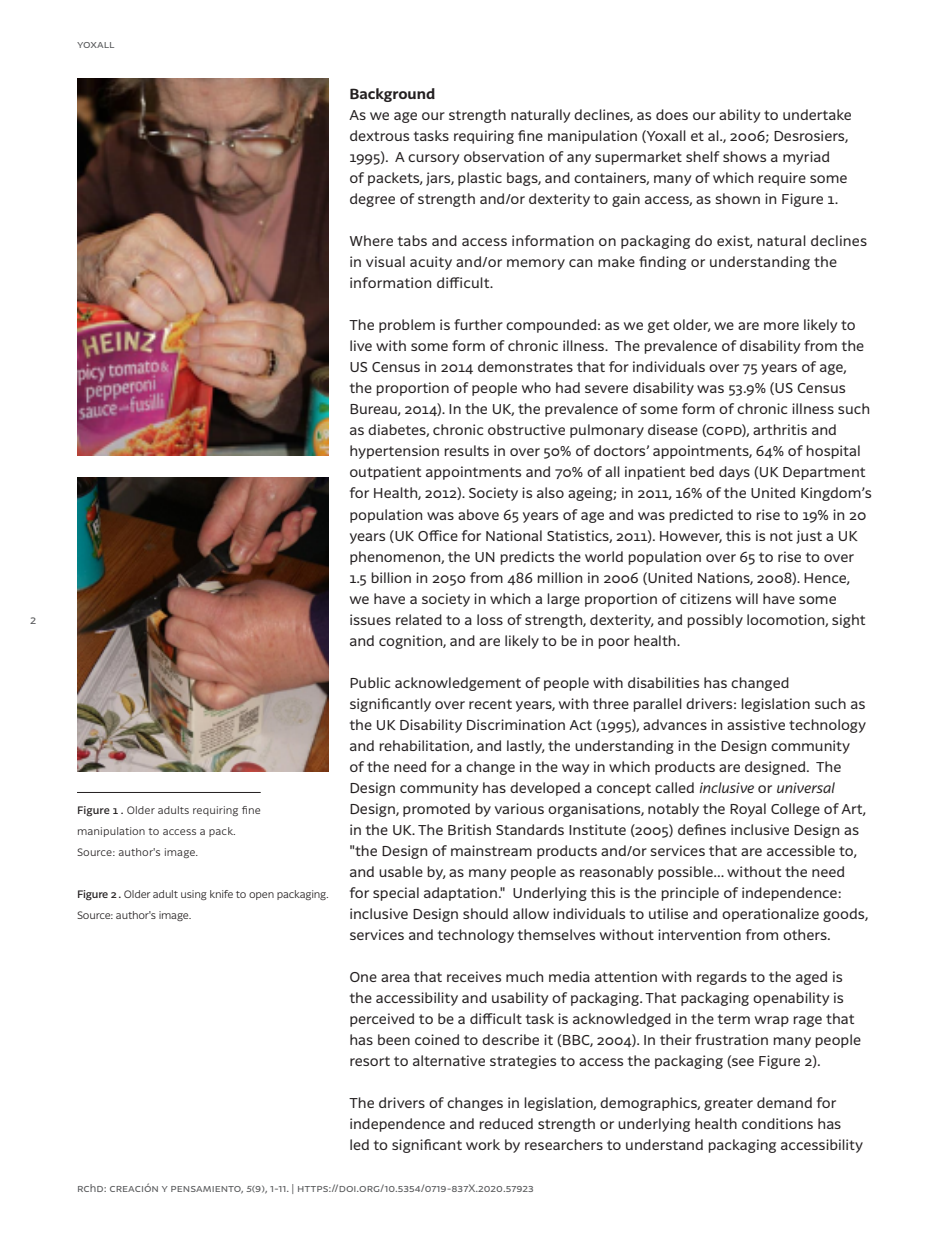
<style>
.page{position:relative;width:943px;height:1241px;background:#fff}
.page>*{position:absolute;margin:0;border:0;box-sizing:border-box;transform-origin:0 0}
.Notas{font:14px/21px "Latina";color:#231f20}
.Notas-2{font:700 14px "Latina";color:#231f20}
.t1{font:11.38px "Latina";color:#57585a}
.t2{font:10.5px "Latina";color:#57585a}
.Notas-3{font:300 10.5px/21px "Latina";letter-spacing:.01em;color:#231f20}
.Notas-4{font:300 10.5px/21px "Latina";letter-spacing:-.02em;color:#231f20}
.s1{font-weight:500}
.s2{font-style:italic}
</style>
<div class="page">
<hr style="left:77px;top:792px;width:184px;height:1px;background:#231f20">
<img style="left:77px;top:78px;width:252px;height:378px">
<img style="left:77px;top:477px;width:251px;height:294px">
<p class="t1" style="left:30px;top:614px;width:8px">2</p>
<p class="t2" style="left:77px;top:39px;width:39px">yoxall</p>
<p class="Notas-3" style="left:77px;top:799px;width:185px"><span class="s1">Figure 1 .</span> Older adults requiring fine manipulation to access a pack.<br>Source: author's image.</p>
<p class="Notas-4" style="left:77px;top:883px;width:253px"><span class="s1">Figure 2 .</span> Older adult using knife to open packaging.<br>Source: author's image.</p>
<p class="Notas-2" style="left:349px;top:86px;width:87px">Background</p>
<p class="Notas" style="left:349px;top:105px;width:504px">As we age our strength naturally declines, as does our ability to undertake dextrous tasks requiring fine manipulation (Yoxall et al., 2006; Desrosiers, 1995). A cursory observation of any supermarket shelf shows a myriad<br>of packets, jars, plastic bags, and containers, many of which require some degree of strength and/or dexterity to gain access, as shown in Figure 1.</p>
<p class="Notas" style="left:349px;top:231px;width:519px">Where tabs and access information on packaging do exist, natural declines in visual acuity and/or memory can make finding or understanding the information difficult.</p>
<p class="Notas" style="left:349px;top:315px;width:524px">The problem is further compounded: as we get older, we are more likely to live with some form of chronic illness. The prevalence of disability from the US Census in 2014 demonstrates that for individuals over 75 years of age, the proportion of people who had severe disability was 53.9% (US Census Bureau, 2014). In the UK, the prevalence of some form of chronic illness such as diabetes, chronic obstructive pulmonary disease (copd), arthritis and hypertension results in over 50% of doctors’ appointments, 64% of hospital outpatient appointments and 70% of all inpatient bed days (UK Department for Health, 2012). Society is also ageing; in 2011, 16% of the United Kingdom’s population was above 65 years of age and was predicted to rise to 19% in 20 years (UK Office for National Statistics, 2011). However, this is not just a UK phenomenon, the UN predicts the world population over 65 to rise to over 1.5 billion in 2050 from 486 million in 2006 (United Nations, 2008). Hence, we have a society in which a large proportion of citizens will have some issues related to a loss of strength, dexterity, and possibly locomotion, sight and cognition, and are likely to be in poor health.</p>
<p class="Notas" style="left:349px;top:672px;width:521px">Public acknowledgement of people with disabilities has changed significantly over recent years, with three parallel drivers: legislation such as the UK Disability Discrimination Act (1995), advances in assistive technology and rehabilitation, and lastly, the understanding in the Design community<br>of the need for a change in the way in which products are designed. The Design community has developed a concept called <span class="s2">inclusive</span> or <span class="s2">universal </span>Design, promoted by various organisations, notably the Royal College of Art, in the UK. The British Standards Institute (2005) defines inclusive Design as "the Design of mainstream products and/or services that are accessible to, and usable by, as many people as reasonably possible... without the need for special adaptation." Underlying this is the principle of independence: inclusive Design should allow individuals to utilise and operationalize goods, services and technology themselves without intervention from others.</p>
<p class="Notas" style="left:349px;top:966px;width:513px">One area that receives much media attention with regards to the aged is the accessibility and usability of packaging. That packaging openability is perceived to be a difficult task is acknowledged in the term wrap rage that has been coined to describe it (BBC, 2004). In their frustration many people resort to alternative strategies to access the packaging (see Figure 2).</p>
<p class="Notas" style="left:349px;top:1092px;width:515px">The drivers of changes in legislation, demographics, greater demand for independence and reduced strength or underlying health conditions has led to significant work by researchers to understand packaging accessibility</p>
<p class="t2" style="left:77px;top:1181px;width:458px">rchd: creación y pensamiento, <span class="s2">5</span>(9), 1-11. | https://doi.org/10.5354/0719-837X.2020.57923</p>
</div>
